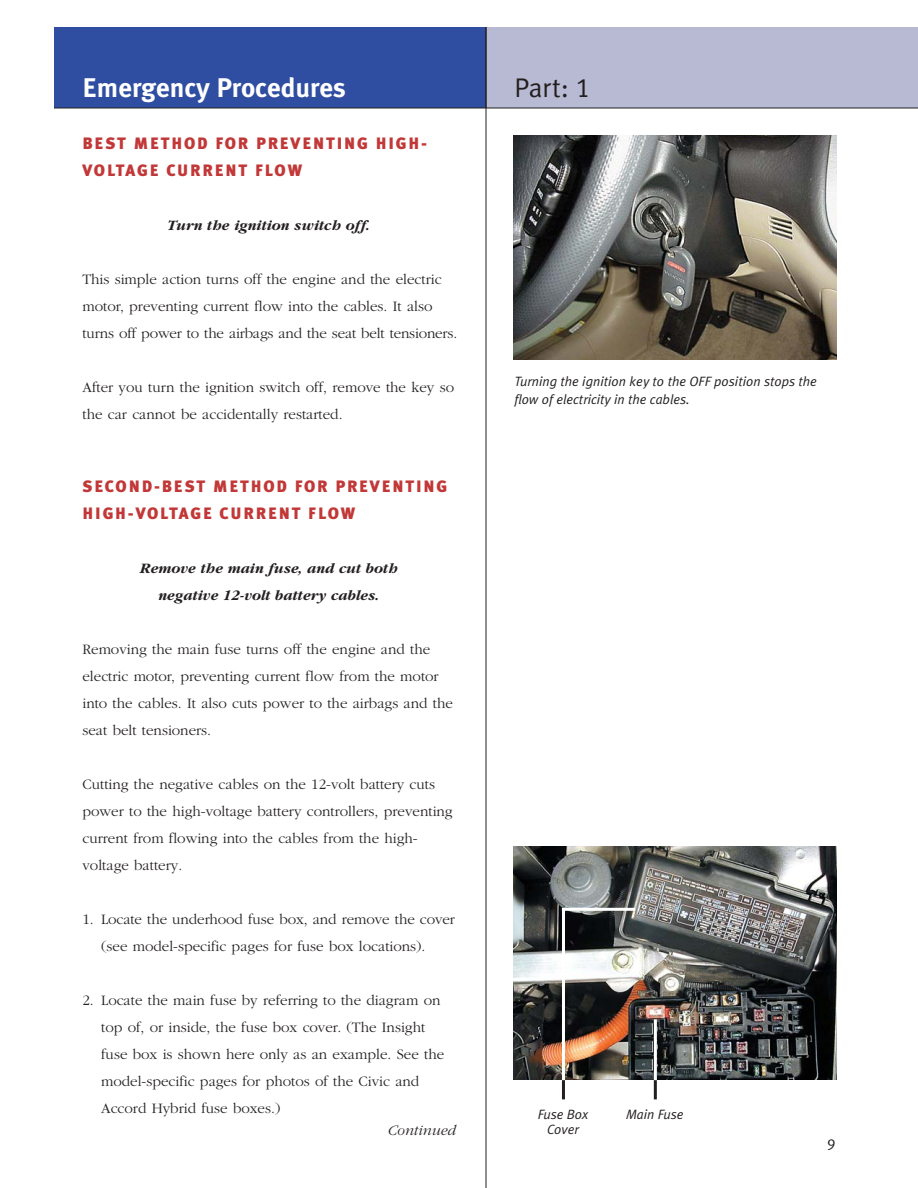
<style>
.page{position:relative;width:918px;height:1188px;background:#fff}
.page>*{position:absolute;margin:0;border:0;box-sizing:border-box;transform-origin:0 0}
.t1{font:700 27px "Meta Plus";color:#fff}
.t2{font:27px "Meta Plus Normal";color:#231f20}
.t3{font:900 16.5px/27px "Meta Plus";letter-spacing:.11em;color:#c23737}
.t4{font:300 15px/27px "Garamond";color:#231f20}
.t5{font:italic 700 15px/27px "Garamond";color:#231f20;text-align:center}
.t6{font:italic 300 15px "Garamond";color:#231f20}
.t7{font:15px "Meta Plus Normal";color:#231f20}
.t8{font:italic 13.5px/18px "Meta Plus Normal";color:#231f20}
.s1{font-family:"Meta Plus Normal Caps"}
</style>
<div class="page">
<div style="left:54px;top:27px;width:432px;height:81px;background:#2f4ea1"></div>
<div style="left:486px;top:27px;width:432px;height:81px;background:#b8bad3"></div>
<hr style="left:54px;top:108px;width:864px;height:1px;background:#231f20">
<hr style="left:486px;top:27px;width:1px;height:1161px;background:#231f20">
<img style="left:513px;top:135px;width:324px;height:225px">
<img style="left:513px;top:847px;width:324px;height:233px">
<hr style="left:562px;top:1060px;width:3px;height:39px;background:#231f20">
<hr style="left:562px;top:908px;width:3px;height:172px;background:#fff">
<hr style="left:654px;top:1060px;width:3px;height:39px;background:#231f20">
<hr style="left:654px;top:1019px;width:3px;height:61px;background:#fff">
<hr style="left:562px;top:908px;width:73px;height:3px;background:#fff">
<h1 class="t1" style="left:82px;top:75px;width:265px">Emergency Procedures</h1>
<h1 class="t2" style="left:514px;top:78px;width:77px">Part: <span class="s1">1</span></h1>
<p class="t3" style="left:82px;top:131px;width:346px">BEST METHOD FOR PREVENTING HIGH-<br>VOLTAGE CURRENT FLOW</p>
<p class="t5" style="left:169px;top:214px;width:204px">Turn the ignition switch off.</p>
<p class="t4" style="left:82px;top:267px;width:376px">This simple action turns off the engine and the electric motor, preventing current flow into the cables. It also turns off power to the airbags and the seat belt tensioners.</p>
<p class="t4" style="left:82px;top:375px;width:373px">After you turn the ignition switch off, remove the key so the car cannot be accidentally restarted.</p>
<p class="t8" style="left:514px;top:373px;width:304px">Turning the ignition key to the OFF position stops the flow of electricity in the cables.</p>
<p class="t3" style="left:82px;top:473px;width:366px">SECOND-BEST METHOD FOR PREVENTING<br>HIGH-VOLTAGE CURRENT FLOW</p>
<p class="t5" style="left:141px;top:556px;width:260px">Remove the main fuse, and cut both negative 12-volt battery cables.</p>
<p class="t4" style="left:82px;top:637px;width:372px">Removing the main fuse turns off the engine and the electric motor, preventing current flow from the motor into the cables. It also cuts power to the airbags and the seat belt tensioners.</p>
<p class="t4" style="left:82px;top:772px;width:372px">Cutting the negative cables on the 12-volt battery cuts power to the high-voltage battery controllers, preventing current from flowing into the cables from the high&shy;voltage battery.</p>
<p class="t4" style="left:101px;top:907px;width:355px;text-indent:-19px">1. Locate the underhood fuse box, and remove the cover (see model-specific pages for fuse box locations).</p>
<p class="t4" style="left:101px;top:988px;width:345px;text-indent:-19px">2. Locate the main fuse by referring to the diagram on top of, or inside, the fuse box cover. (The Insight fuse box is shown here only as an example. See the model-specific pages for photos of the Civic and Accord Hybrid fuse boxes.)</p>
<p class="t6" style="left:387px;top:1125px;width:70px">Continued</p>
<p class="t8" style="left:538px;top:1107px;width:52px;line-height:15px;text-align:center">Fuse Box<br>Cover</p>
<p class="t8" style="left:626px;top:1106px;width:59px">Main Fuse</p>
<p class="t7" style="left:827px;top:1137px;width:10px">9</p>
</div>
